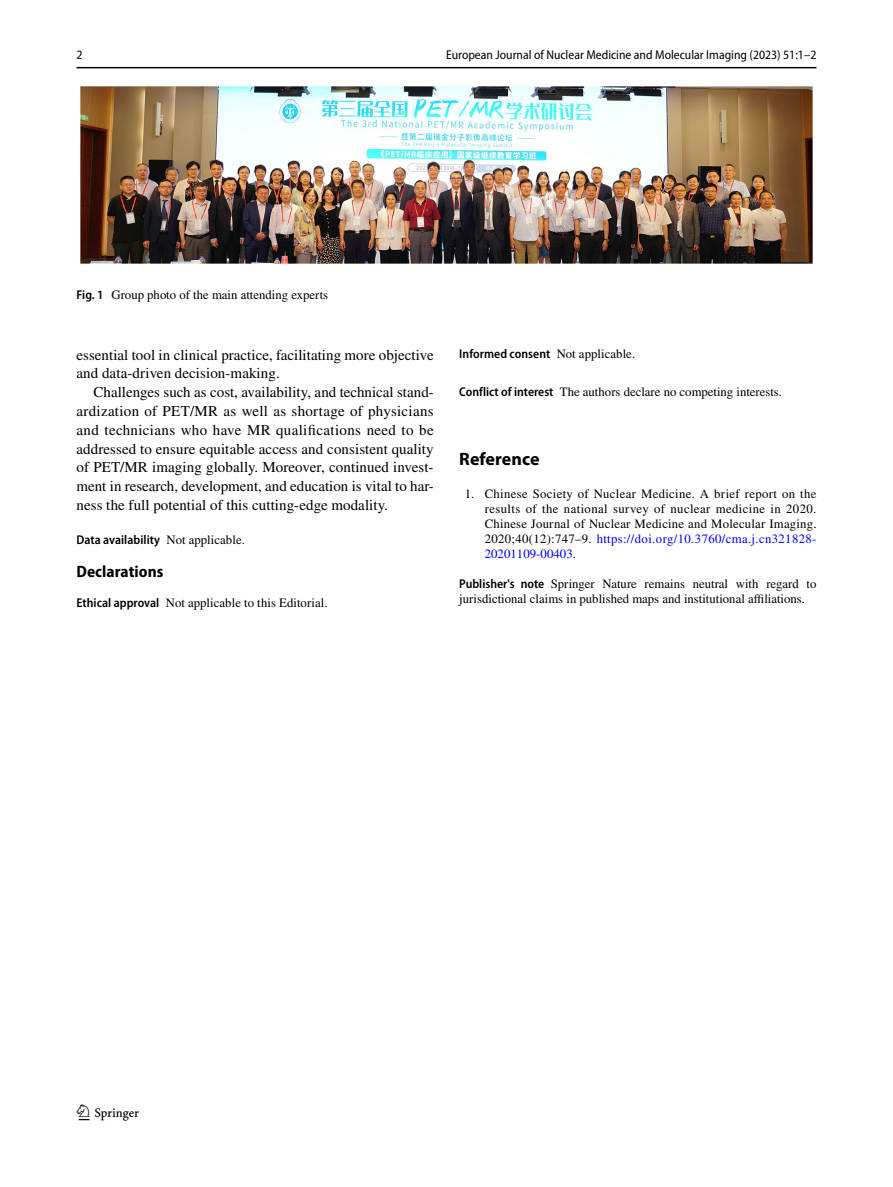
<style>
.page{position:relative;width:893px;height:1187px;background:#fff}
.page>*{position:absolute;margin:0;border:0;box-sizing:border-box;transform-origin:0 0}
.t1{font:22.5px "Springnew Regular 2";color:#000}
.t2{font:700 18px "Myriad Pro";letter-spacing:.005em;color:#000}
.t3{font:700 semi-condensed 16.5px "Myriad Pro";letter-spacing:.005em;color:#000}
.t4{font:15px/18.8px "STIX";letter-spacing:.005em;color:#000}
.t5{font:12.75px/15px "STIX";color:#000;text-align:justify}
.t6{font:semi-condensed 12.75px "Myriad Pro";color:#000}
.t7{font:600 semi-condensed 12.75px "Myriad Pro";letter-spacing:.005em;color:#000}
.s1{font-family:"Myriad Pro";font-weight:600;font-stretch:semi-condensed}
.s2{font-family:"STIX";font-weight:400;font-stretch:normal}
.s3{color:#00f}
</style>
<div class="page">
<hr style="left:77px;top:67px;width:739px;height:1px;background:#000">
<img style="left:81px;top:87px;width:731px;height:177px">
<p class="t6" style="left:77px;top:48px;width:8px">2</p>
<p class="t6" style="left:446px;top:48px;width:372px">European Journal of Nuclear Medicine and Molecular Imaging (2023) 51:1–2</p>
<p class="t5" style="left:77px;top:288px;width:253px"><span class="s1">Fig. 1</span> Group photo of the main attending experts</p>
<p class="t4" style="left:77px;top:346px;width:359px">essential tool in clinical practice, facilitating more objective and data-driven decision-making.</p>
<p class="t4" style="left:77px;top:384px;width:359px;text-align:justify;text-indent:17px">Challenges such as cost, availability, and technical stand&shy;ardization of PET/MR as well as shortage of physicians and technicians who have MR qualifications need to be addressed to ensure equitable access and consistent quality of PET/MR imaging globally. Moreover, continued invest&shy;ment in research, development, and education is vital to har&shy;ness the full potential of this cutting-edge modality.</p>
<p class="t7" style="left:77px;top:532px;width:170px">Data availability <span class="s2">Not applicable.</span></p>
<p class="t3" style="left:77px;top:562px;width:88px">Declarations</p>
<p class="t5" style="left:77px;top:596px;width:253px"><span class="s1">Ethical approval</span> Not applicable to this Editorial.</p>
<p class="t7" style="left:459px;top:347px;width:177px">Informed consent <span class="s2">Not applicable.</span></p>
<p class="t5" style="left:459px;top:384px;width:324px"><span class="s1">Conflict of interest</span> The authors declare no competing interests.</p>
<h2 class="t2" style="left:459px;top:446px;width:82px">Reference</h2>
<p class="t5" style="left:485px;top:487px;width:333px;text-indent:-20px">1. Chinese Society of Nuclear Medicine. A brief report on the results of the national survey of nuclear medicine in 2020.<br>Chinese Journal of Nuclear Medicine and Molecular Imaging.<br>2020;40(12):747–9. <span class="s3">https://doi.org/10.3760/cma.j.cn321828- 20201109-00403</span>.</p>
<p class="t5" style="left:459px;top:577px;width:359px"><span class="s1">Publisher's note</span> Springer Nature remains neutral with regard to jurisdictional claims in published maps and institutional affiliations.</p>
<h1 class="t1" style="left:79px;top:1104px;width:62px">1 3</h1>
</div>
